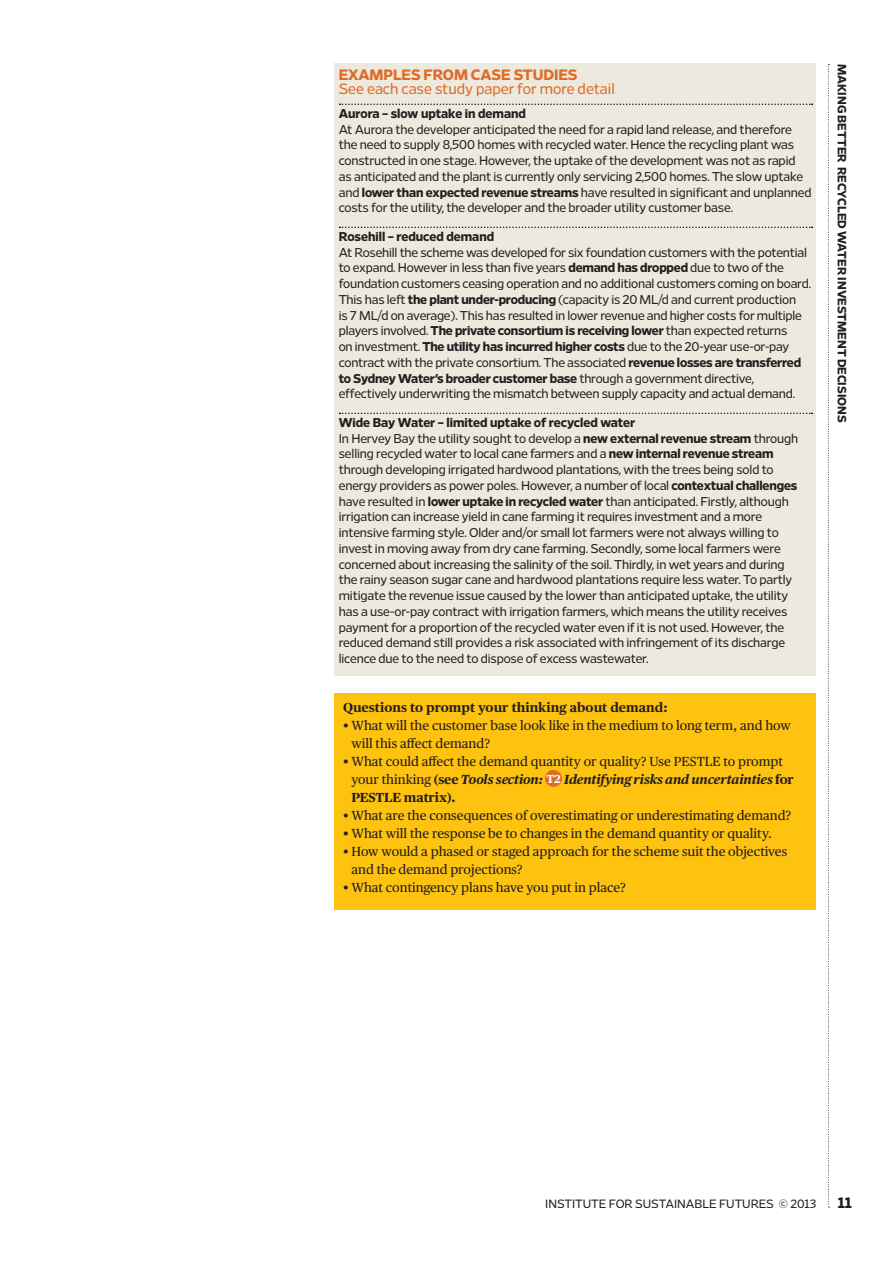
<style>
.page{position:relative;width:893px;height:1263px;background:#fff}
.page>*{position:absolute;margin:0;border:0;box-sizing:border-box;transform-origin:0 0}
.t1{font:500 15px "Retina Display";color:#de6b27}
.t2{font:700 15px "Retina Display";color:#de6b27}
.t3{font:700 15px "Retina Display";color:#231f20}
.t4{font:13.2px/18px "Publico Text";color:#231f20}
.t5{font:700 13.2px "Publico Text";color:#231f20}
.t6{font:500 12.75px/15.8px "Retina Display";letter-spacing:-.01em;color:#231f20}
.t7{font:700 12.75px "Retina Display";color:#231f20}
.t8{font:700 12px "Retina Display";color:#231f20}
.t9{font:500 12px "Retina Display";color:#231f20}
.s1{font-weight:700}
.s2{font-weight:700;font-style:italic}
.s3{font-weight:700;font-size:11.7px;color:#fff}
</style>
<div class="page">
<svg style="left:828px;top:64px;width:1px;height:1144px"></svg>
<div style="left:334px;top:694px;width:482px;height:216px;background:#fec210"></div>
<div style="left:545px;top:770px;width:17px;height:17px;background:#de6b27;border-radius:50%"></div>
<div style="left:334px;top:64px;width:482px;height:612px;background:#ede9df"></div>
<svg style="left:339px;top:104px;width:473px;height:1px"></svg>
<svg style="left:339px;top:227px;width:473px;height:1px"></svg>
<svg style="left:339px;top:413px;width:473px;height:1px"></svg>
<p class="t2" style="left:339px;top:66px;width:240px">Examples from case studies</p>
<p class="t1" style="left:339px;top:80px;width:277px">See each case study paper for more detail</p>
<p class="t7" style="left:339px;top:106px;width:189px">Aurora – slow uptake in demand</p>
<p class="t6" style="left:339px;top:121px;width:474px">At Aurora the developer anticipated the need for a rapid land release, and therefore the need to supply 8,500 homes with recycled water. Hence the recycling plant was constructed in one stage. However, the uptake of the development was not as rapid as anticipated and the plant is currently only servicing 2,500 homes. The slow uptake and <span class="s1">lower than expected revenue streams</span> have resulted in significant and unplanned costs for the utility, the developer and the broader utility customer base.</p>
<p class="t7" style="left:339px;top:229px;width:157px">Rosehill – reduced demand</p>
<p class="t6" style="left:339px;top:244px;width:474px">At Rosehill the scheme was developed for six foundation customers with the potential to expand. However in less than five years <span class="s1">demand has dropped</span> due to two of the foundation customers ceasing operation and no additional customers coming on board.<br>This has left <span class="s1">the plant under-producing</span> (capacity is 20 ML/d and current production<br>is 7 ML/d on average). This has resulted in lower revenue and higher costs for multiple players involved. <span class="s1">The private consortium is receiving lower</span> than expected returns<br>on investment. <span class="s1">The utility has incurred higher costs</span> due to the 20-year use-or-pay contract with the private consortium. The associated <span class="s1">revenue losses are transferred to Sydney Water’s broader customer base</span> through a government directive, effectively underwriting the mismatch between supply capacity and actual demand.</p>
<p class="t6" style="left:339px;top:414px;width:461px"><span class="s1">Wide Bay Water – limited uptake of recycled water<br></span>In Hervey Bay the utility sought to develop a <span class="s1">new external revenue stream</span> through selling recycled water to local cane farmers and a <span class="s1">new internal revenue stream </span>through developing irrigated hardwood plantations, with the trees being sold to energy providers as power poles. However, a number of local <span class="s1">contextual challenges </span>have resulted in <span class="s1">lower uptake in recycled water</span> than anticipated. Firstly, although irrigation can increase yield in cane farming it requires investment and a more intensive farming style. Older and/or small lot farmers were not always willing to invest in moving away from dry cane farming. Secondly, some local farmers were concerned about increasing the salinity of the soil. Thirdly, in wet years and during the rainy season sugar cane and hardwood plantations require less water. To partly mitigate the revenue issue caused by the lower than anticipated uptake, the utility has a use-or-pay contract with irrigation farmers, which means the utility receives payment for a proportion of the recycled water even if it is not used. However, the reduced demand still provides a risk associated with infringement of its discharge licence due to the need to dispose of excess wastewater.</p>
<p class="t5" style="left:343px;top:697px;width:326px">Questions to prompt your thinking about demand:</p>
<p class="t4" style="left:351px;top:715px;width:441px;text-indent:-8px">• What will the customer base look like in the medium to long term, and how will this affect demand?</p>
<p class="t4" style="left:351px;top:751px;width:444px;text-indent:-8px">• What could affect the demand quantity or quality? Use PESTLE to prompt your thinking <span class="s1">(see</span> <span class="s2">Tools section:</span> <span class="s3">T2</span> <span class="s2">Identifying risks and uncertainties</span> <span class="s1">for<br>PESTLE matrix).</span></p>
<p class="t4" style="left:343px;top:805px;width:450px">• What are the consequences of overestimating or underestimating demand?</p>
<p class="t4" style="left:343px;top:823px;width:430px">• What will the response be to changes in the demand quantity or quality.</p>
<p class="t4" style="left:351px;top:841px;width:437px;text-indent:-8px">• How would a phased or staged approach for the scheme suit the objectives and the demand projections?</p>
<p class="t4" style="left:343px;top:877px;width:284px">• What contingency plans have you put in place?</p>
<p class="t8" style="left:849px;top:64px;width:360px;rotate:90deg">Making Better Recycled Water Investment decisions</p>
<p class="t9" style="left:545px;top:1196px;width:273px">Institute for sustai nable futures © 2013</p>
<p class="t3" style="left:838px;top:1193px;width:16px">11</p>
</div>
